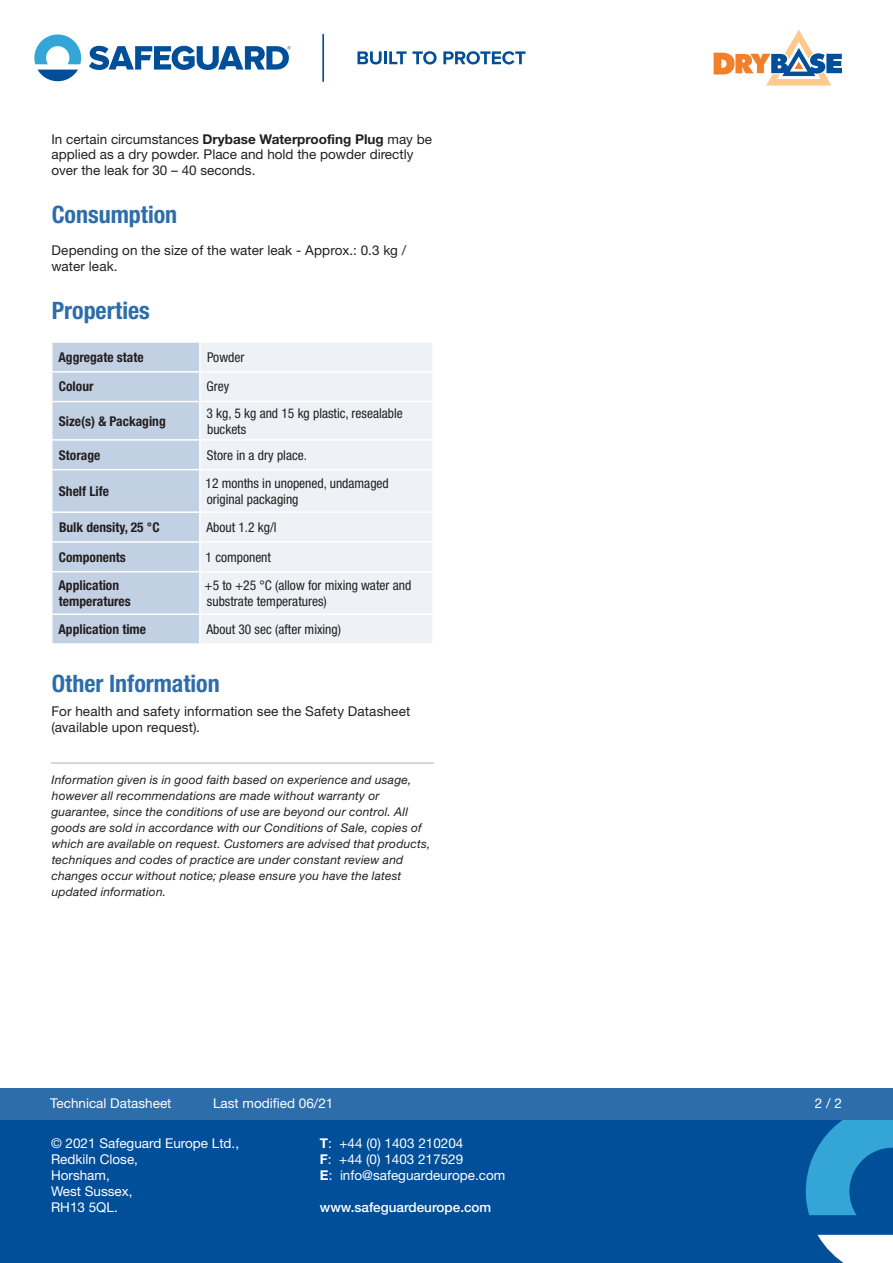
<style>
.page{position:relative;width:893px;height:1263px;background:#fff}
.page>*{position:absolute;margin:0;border:0;box-sizing:border-box;transform-origin:0 0}
.Header_2_-_7_5mm_Lea{font:700 condensed 24px "Helvetica Neue LT Std";color:#2d6da9}
.Paragraph_-_3_75mm_L{font:13.5px/15.9px "Helvetica Neue LT Std";color:#231f20}
.Table___Note_-_3_75m{font:condensed 13.5px/15.9px "Helvetica Neue LT Std";color:#231f20}
.t1{font:13.5px/15.9px "Helvetica Neue LT Std";color:#fff}
.Table_Heading_-_3_75{font:700 condensed 13.5px/15.9px "Helvetica Neue LT Std";color:#231f20}
.t2{font:500 13.5px "Helvetica Neue LT Std";color:#fff}
.Disclaimer_-_3_75mm{font:italic 12px/15.9px "Helvetica Neue LT Std";letter-spacing:.015em;color:#231f20}
.s1{font-weight:700}
</style>
<div class="page">
<div style="left:0;top:1103px;width:893px;height:160px;background:#014e99"></div>
<svg style="left:817px;top:1235px;width:76px;height:28px;background:#d7e3ef"></svg>
<svg style="left:806px;top:1119px;width:87px;height:96px"></svg>
<div style="left:0;top:1087px;width:893px;height:32px;background:#2d6da9"></div>
<svg style="left:714px;top:30px;width:128px;height:56px"></svg>
<svg style="left:357px;top:51px;width:80px;height:13px"></svg>
<svg style="left:443px;top:51px;width:82px;height:13px"></svg>
<svg style="left:89px;top:46px;width:202px;height:24px"></svg>
<svg style="left:38px;top:70px;width:40px;height:11px"></svg>
<svg style="left:34px;top:34px;width:47px;height:30px"></svg>
<hr style="left:322px;top:34px;width:2px;height:47px;background:#014e99">
<hr style="left:51px;top:762px;width:383px;height:2px;background:#cac8c8">
<div style="left:201px;top:343px;width:231px;height:300px;background:#eef2f7"></div>
<div style="left:53px;top:343px;width:146px;height:300px;background:#c2d0e3"></div>
<hr style="left:51px;top:371px;width:149px;height:1px;background:#fff">
<hr style="left:200px;top:371px;width:234px;height:1px;background:#fff">
<hr style="left:51px;top:401px;width:149px;height:1px;background:#fff">
<hr style="left:200px;top:401px;width:234px;height:1px;background:#fff">
<hr style="left:51px;top:439px;width:149px;height:2px;background:#fff">
<hr style="left:200px;top:439px;width:234px;height:2px;background:#fff">
<hr style="left:51px;top:469px;width:149px;height:1px;background:#fff">
<hr style="left:200px;top:469px;width:234px;height:1px;background:#fff">
<hr style="left:51px;top:511px;width:149px;height:2px;background:#fff">
<hr style="left:200px;top:511px;width:234px;height:2px;background:#fff">
<hr style="left:51px;top:541px;width:149px;height:2px;background:#fff">
<hr style="left:200px;top:541px;width:234px;height:2px;background:#fff">
<hr style="left:51px;top:571px;width:149px;height:1px;background:#fff">
<hr style="left:200px;top:571px;width:234px;height:1px;background:#fff">
<hr style="left:51px;top:613px;width:149px;height:2px;background:#fff">
<hr style="left:200px;top:613px;width:234px;height:2px;background:#fff">
<p class="Paragraph_-_3_75mm_L" style="left:51px;top:131px;width:382px">In certain circumstances <span class="s1">Drybase Waterproofing Plug</span> may be applied as a dry powder. Place and hold the powder directly over the leak for 30 – 40 seconds.</p>
<h2 class="Header_2_-_7_5mm_Lea" style="left:52px;top:200px;width:127px">Consumption</h2>
<p class="Paragraph_-_3_75mm_L" style="left:51px;top:242px;width:356px">Depending on the size of the water leak - Approx.: 0.3 kg / water leak.</p>
<h2 class="Header_2_-_7_5mm_Lea" style="left:52px;top:296px;width:100px">Properties</h2>
<p class="Table_Heading_-_3_75" style="left:58px;top:349px;width:87px">Aggregate state</p>
<p class="Table___Note_-_3_75m" style="left:207px;top:349px;width:39px">Powder</p>
<p class="Table_Heading_-_3_75" style="left:59px;top:379px;width:36px">Colour</p>
<p class="Table___Note_-_3_75m" style="left:207px;top:379px;width:24px">Grey</p>
<p class="Table_Heading_-_3_75" style="left:59px;top:413px;width:108px">Size(s) &amp; Packaging</p>
<p class="Table___Note_-_3_75m" style="left:207px;top:405px;width:198px">3 kg, 5 kg and 15 kg plastic, resealable buckets</p>
<p class="Table_Heading_-_3_75" style="left:59px;top:447px;width:43px">Storage</p>
<p class="Table___Note_-_3_75m" style="left:207px;top:447px;width:102px">Store in a dry place.</p>
<p class="Table_Heading_-_3_75" style="left:59px;top:483px;width:52px">Shelf Life</p>
<p class="Table___Note_-_3_75m" style="left:206px;top:475px;width:185px">12 months in unopened, undamaged original packaging</p>
<p class="Table_Heading_-_3_75" style="left:59px;top:519px;width:102px">Bulk density, 25 °C</p>
<p class="Table___Note_-_3_75m" style="left:206px;top:519px;width:72px">About 1.2 kg/l</p>
<p class="Table_Heading_-_3_75" style="left:59px;top:549px;width:68px">Components</p>
<p class="Table___Note_-_3_75m" style="left:206px;top:549px;width:67px">1 component</p>
<p class="Table_Heading_-_3_75" style="left:58px;top:577px;width:74px">Application temperatures</p>
<p class="Table___Note_-_3_75m" style="left:205px;top:577px;width:208px">+5 to +25 °C (allow for mixing water and substrate temperatures)</p>
<p class="Table_Heading_-_3_75" style="left:58px;top:621px;width:89px">Application time</p>
<p class="Table___Note_-_3_75m" style="left:206px;top:621px;width:136px">About 30 sec (after mixing)</p>
<h2 class="Header_2_-_7_5mm_Lea" style="left:52px;top:668px;width:170px">Other Information</h2>
<p class="Paragraph_-_3_75mm_L" style="left:51px;top:703px;width:360px">For health and safety information see the Safety Datasheet (available upon request).</p>
<p class="Disclaimer_-_3_75mm" style="left:51px;top:772px;width:381px">Information given is in good faith based on experience and usage, however all recommendations are made without warranty or guarantee, since the conditions of use are beyond our control. All goods are sold in accordance with our Conditions of Sale, copies of which are available on request. Customers are advised that products, techniques and codes of practice are under constant review and changes occur without notice; please ensure you have the latest updated information.</p>
<p class="t1" style="left:50px;top:1095px;width:123px">Technical Datasheet</p>
<p class="t1" style="left:213px;top:1095px;width:122px">Last modified 06/21</p>
<p class="t1" style="left:815px;top:1095px;width:29px">2 / 2</p>
<p class="t1" style="left:51px;top:1135px;width:190px">© 2021 Safeguard Europe Ltd.,<br>Redkiln Close,<br>Horsham,<br>West Sussex,<br>RH13 5QL.</p>
<p class="t1" style="left:320px;top:1135px;width:187px"><span class="s1">T</span>: +44 (0) 1403 210204<br><span class="s1">F</span>: +44 (0) 1403 217529<br><span class="s1">E</span>: info@safeguardeurope.com</p>
<p class="t2" style="left:320px;top:1199px;width:173px">www.safeguardeurope.com</p>
</div>
